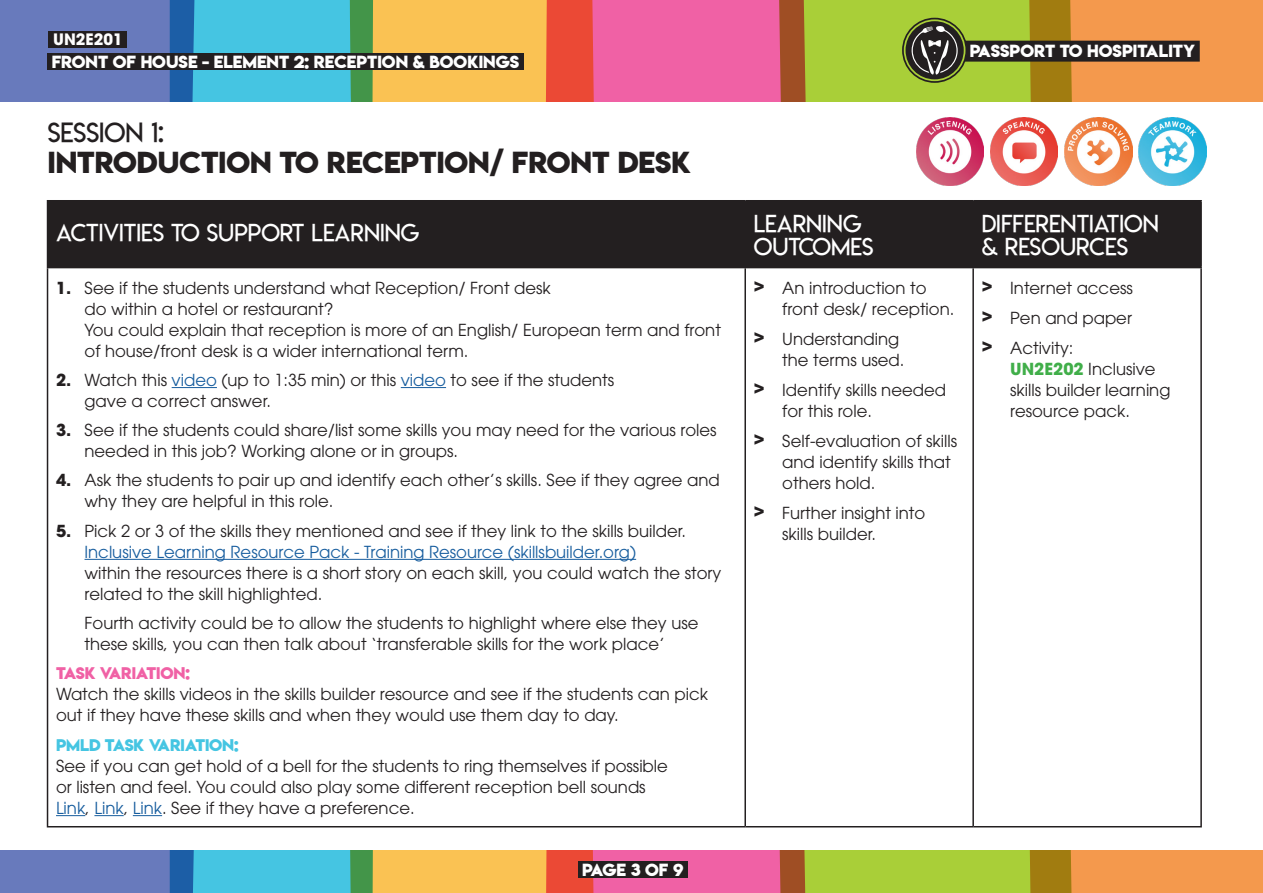
<style>
.page{position:relative;width:1263px;height:893px;background:#fff}
.page>*{position:absolute;margin:0;border:0;box-sizing:border-box;transform-origin:0 0}
.t1{font:27px "Lemon Milkbold";color:#231f20}
.t2{font:27px "Lemon Milklight";color:#231f20}
.t3{font:24px/22.5px "Lemon Milklight";color:#fff}
.t4{font:16.5px/21px "ITC Avant Garde Pro";color:#231f20}
.t5{font:16.5px "ITC Avant Garde Pro";color:#175d9e}
.t6{font:15.6px "Lemon Milkbold";color:#fff}
.t7{font:700 15.6px "ITC Avant Garde Pro";color:#fff}
.t8{font:15px "Lemon Milkbold";letter-spacing:-.01em;color:#45c5e2}
.t9{font:15px "Lemon Milkbold";letter-spacing:-.01em;color:#f061a5}
.s1{font-weight:700}
.s2{color:#175d9e}
.s3{font-weight:700;color:#40ae49}
</style>
<div class="page">
<div style="left:48px;top:201px;width:697px;height:67px;background:#231f20"></div>
<div style="left:745px;top:201px;width:228px;height:67px;background:#231f20"></div>
<div style="left:973px;top:201px;width:228px;height:67px;background:#231f20"></div>
<hr style="left:47px;top:200px;width:698px;height:1px;background:#231f20">
<hr style="left:47px;top:201px;width:1px;height:66px;background:#231f20">
<hr style="left:745px;top:200px;width:228px;height:1px;background:#231f20">
<hr style="left:973px;top:200px;width:229px;height:1px;background:#231f20">
<hr style="left:1200px;top:201px;width:2px;height:66px;background:#231f20">
<hr style="left:47px;top:267px;width:698px;height:1px;background:#231f20">
<hr style="left:47px;top:268px;width:1px;height:558px;background:#231f20">
<hr style="left:744px;top:268px;width:2px;height:558px;background:#231f20">
<hr style="left:973px;top:267px;width:229px;height:1px;background:#231f20">
<hr style="left:972px;top:268px;width:2px;height:558px;background:#231f20">
<hr style="left:1200px;top:268px;width:2px;height:558px;background:#231f20">
<hr style="left:47px;top:826px;width:698px;height:1px;background:#231f20">
<hr style="left:745px;top:826px;width:228px;height:1px;background:#231f20">
<hr style="left:973px;top:826px;width:229px;height:1px;background:#231f20">
<hr style="left:172px;top:387px;width:45px;height:1px;background:#175d9e">
<hr style="left:401px;top:387px;width:45px;height:1px;background:#175d9e">
<hr style="left:85px;top:559px;width:551px;height:1px;background:#175d9e">
<svg style="left:56px;top:815px;width:29px;height:1px"></svg>
<hr style="left:94px;top:815px;width:30px;height:1px;background:#175d9e">
<svg style="left:133px;top:815px;width:29px;height:1px"></svg>
<svg style="left:0;top:851px;width:1263px;height:42px;background:#af9c75"></svg>
<div style="left:578px;top:862px;width:110px;height:16px;background:#231f20"></div>
<svg style="left:0;top:0;width:1263px;height:102px;background:#ad9172"></svg>
<div style="left:902px;top:18px;width:65px;height:65px;border:2px solid #231f20;border-radius:50%"></div>
<img style="left:1064px;top:118px;width:68px;height:67px">
<img style="left:916px;top:118px;width:67px;height:67px">
<img style="left:1138px;top:118px;width:68px;height:67px">
<img style="left:990px;top:118px;width:68px;height:67px">
<div style="left:48px;top:53px;width:476px;height:17px;background:#231f20"></div>
<div style="left:49px;top:31px;width:78px;height:17px;background:#231f20"></div>
<p class="t7" style="left:53px;top:29px;width:71px">UN2E201</p>
<p class="t7" style="left:76px;top:29px;width:27px">Ind</p>
<p class="t6" style="left:52px;top:50px;width:469px">FRONT OF HOUSE - ELEMENT 2: RECEPTION &amp; BOOKINGS</p>
<p class="t2" style="left:48px;top:115px;width:118px">SESSION 1:</p>
<h1 class="t1" style="left:48px;top:143px;width:645px">INTRODUCTION TO RECEPTION/ FRONT DESK</h1>
<p class="t6" style="left:970px;top:40px;width:227px">PASSPORT TO HOSPITALITY</p>
<p class="t3" style="left:56px;top:221px;width:365px">ACTIVITIES TO SUPPORT LEARNING</p>
<p class="t3" style="left:754px;top:213px;width:121px">LEARNING<br>OUTCOMES</p>
<p class="t3" style="left:982px;top:213px;width:179px">DIFFERENTIATION &amp; RESOURCES</p>
<p class="t4" style="left:85px;top:277px;width:638px;text-indent:-28px"><span class="s1">1.</span> See if the students understand what Reception/ Front desk<br>do within a hotel or restaurant?<br>You could explain that reception is more of an English/ European term and front of house/front desk is a wider international term.</p>
<p class="t4" style="left:85px;top:369px;width:531px;text-indent:-28px"><span class="s1">2.</span> Watch this <span class="s2">video</span> (up to 1:35 min) or this <span class="s2">video</span> to see if the students gave a correct answer.</p>
<p class="t4" style="left:85px;top:419px;width:634px;text-indent:-28px"><span class="s1">3.</span> See if the students could share/list some skills you may need for the various roles needed in this job? Working alone or in groups.</p>
<p class="t4" style="left:85px;top:470px;width:637px;text-indent:-28px"><span class="s1">4.</span> Ask the students to pair up and identify each other’s skills. See if they agree and why they are helpful in this role.</p>
<p class="t4" style="left:56px;top:520px;width:632px"><span class="s1">5.</span> Pick 2 or 3 of the skills they mentioned and see if they link to the skills builder.</p>
<p class="t5" style="left:85px;top:541px;width:553px">Inclusive Learning Resource Pack - Training Resource (skillsbuilder.org)</p>
<p class="t4" style="left:85px;top:562px;width:638px">within the resources there is a short story on each skill, you could watch the story related to the skill highlighted.</p>
<p class="t4" style="left:85px;top:612px;width:615px">Fourth activity could be to allow the students to highlight where else they use these skills, you can then talk about ‘transferable skills for the work place’</p>
<p class="t9" style="left:56px;top:663px;width:135px">TASK VARIATION:</p>
<p class="t4" style="left:56px;top:684px;width:653px">Watch the skills videos in the skills builder resource and see if the students can pick out if they have these skills and when they would use them day to day.</p>
<p class="t8" style="left:56px;top:734px;width:184px">PMLD TASK VARIATION:</p>
<p class="t4" style="left:56px;top:755px;width:613px">See if you can get hold of a bell for the students to ring themselves if possible or listen and feel. You could also play some different reception bell sounds<br><span class="s2">Link</span>, <span class="s2">Link</span>, <span class="s2">Link</span>. See if they have a preference.</p>
<p class="t4" style="left:782px;top:277px;width:174px;text-indent:-29px"><sup>&gt;</sup> An introduction to front desk/ reception.</p>
<p class="t4" style="left:782px;top:328px;width:124px;text-indent:-29px"><sup>&gt;</sup> Understanding the terms used.</p>
<p class="t4" style="left:782px;top:379px;width:165px;text-indent:-29px"><sup>&gt;</sup> Identify skills needed for this role.</p>
<p class="t4" style="left:782px;top:430px;width:176px;text-indent:-29px"><sup>&gt;</sup> Self-evaluation of skills and identify skills that others hold.</p>
<p class="t4" style="left:782px;top:502px;width:145px;text-indent:-29px"><sup>&gt;</sup> Further insight into skills builder.</p>
<p class="t4" style="left:982px;top:277px;width:153px"><sup>&gt;</sup> Internet access</p>
<p class="t4" style="left:982px;top:307px;width:152px"><sup>&gt;</sup> Pen and paper</p>
<p class="t4" style="left:1010px;top:337px;width:162px;text-indent:-29px"><sup>&gt;</sup> Activity:<br><span class="s3">UN2E202</span> Inclusive skills builder learning resource pack.</p>
<p class="t6" style="left:582px;top:859px;width:103px">PAGE 3 OF 9</p>
</div>
